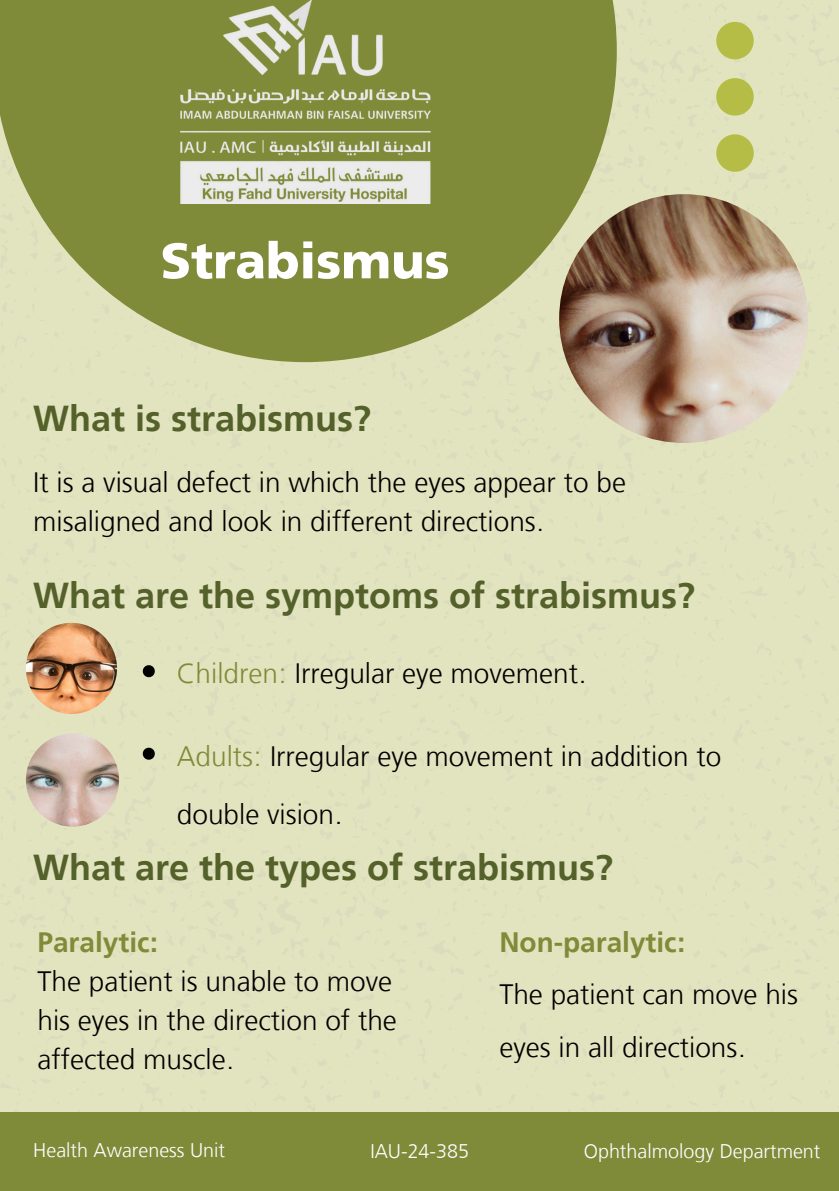
<style>
.page{position:relative;width:839px;height:1191px;background:#fff}
.page>*{position:absolute;margin:0;border:0;box-sizing:border-box;transform-origin:0 0}
.t1{font:900 50px "Frutiger LT Arabic 75";color:#fff}
.t2{font:700 36px "Frutiger LT Arabic 65";color:#54612a}
.t3{font:300 28px/39px "Frutiger LT Arabic 45";color:#000}
.t4{font:300 19.8px "Frutiger LT Arabic 45";color:#fff}
.s1{color:#808b39}
.s2{font-family:"Frutiger LT Arabic 65";font-weight:700;color:#808b39}
</style>
<div class="page">
<div style="left:0;top:0;width:838px;height:1112px;background:#e2e4bf"></div>
<svg style="left:716px;top:22px;width:37px;height:150px;background:#c7cc77"></svg>
<div style="left:0;top:1112px;width:838px;height:79px;background:#808b39"></div>
<img style="left:26px;top:623px;width:91px;height:91px;border-radius:50%">
<img style="left:26px;top:733px;width:93px;height:94px;border-radius:50%">
<svg style="left:0;top:0;width:616px;height:362px;background:#939c53"></svg>
<img style="left:180px;top:0;width:250px;height:204px">
<img style="left:559px;top:194px;width:249px;height:249px;border-radius:50%">
<svg style="left:143px;top:665px;width:12px;height:12px"></svg>
<svg style="left:143px;top:748px;width:12px;height:12px"></svg>
<h2 class="t1" style="left:160px;top:232px;width:290px">Strabismus</h2>
<p class="t2" style="left:33px;top:398px;width:339px">What is strabismus?</p>
<p class="t3" style="left:33px;top:463px;width:594px">It is a visual defect in which the eyes appear to be misaligned and look in different directions.</p>
<p class="t2" style="left:33px;top:574px;width:663px">What are the symptoms of strabismus?</p>
<p class="t3" style="left:177px;top:654px;width:412px"><span class="s1">Children:</span> Irregular eye movement.</p>
<h3 class="t3" style="left:177px;top:727px;width:546px;line-height:58.4px"><span class="s1">Adults:</span> Irregular eye movement in addition to double vision.</h3>
<p class="t2" style="left:33px;top:847px;width:581px">What are the types of strabismus?</p>
<h2 class="t3" style="left:37px;top:923px;width:361px"><span class="s2">Paralytic:<br></span>The patient is unable to move his eyes in the direction of the affected muscle.</h2>
<h3 class="t3" style="left:499px;top:916px;width:300px;line-height:52.4px"><span class="s2">Non-paralytic:<br></span>The patient can move his eyes in all directions.</h3>
<p class="t4" style="left:33px;top:1139px;width:193px">Health Awareness Unit</p>
<h3 class="t4" style="left:370px;top:1140px;width:100px">IAU-24-385</h3>
<h2 class="t4" style="left:583px;top:1140px;width:238px">Ophthalmology Department</h2>
</div>
